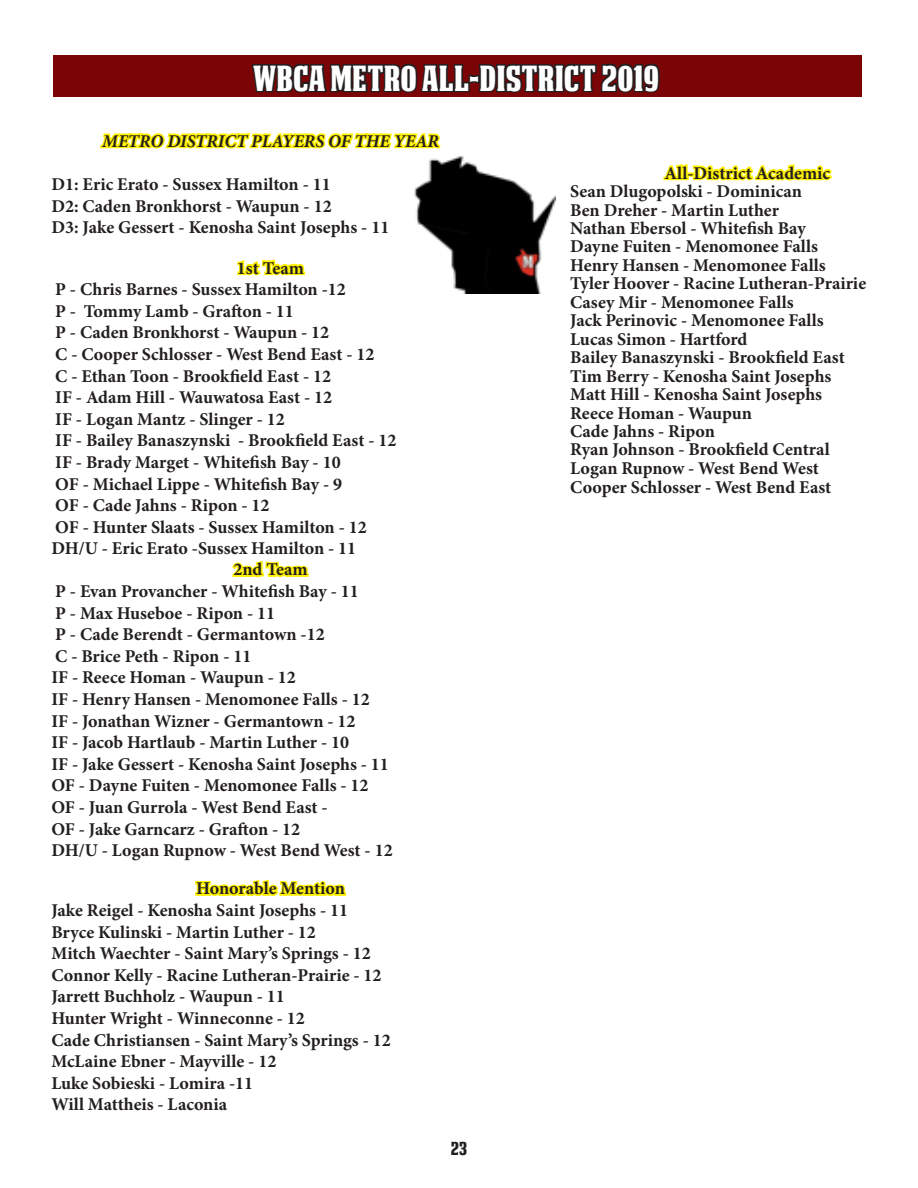
<style>
.page{position:relative;width:918px;height:1188px;background:#fff}
.page>*{position:absolute;margin:0;border:0;box-sizing:border-box;transform-origin:0 0}
.t1{font:34.5px "DEATHEMAACHNCV";color:#fff}
.t2{font:700 18px "Minion Pro";color:#231f20}
.t3{font:italic 700 18px "Minion Pro";color:#231f20}
.t4{font:18px "DEATHEMAACHNCV";color:#231f20}
</style>
<div class="page">
<div style="left:54px;top:55px;width:808px;height:41px;background:#7a0406"></div>
<svg style="left:237px;top:260px;width:69px;height:16px"></svg>
<svg style="left:232px;top:561px;width:77px;height:17px"></svg>
<svg style="left:195px;top:879px;width:152px;height:17px"></svg>
<svg style="left:98px;top:63px;width:736px;height:118px"></svg>
<img style="left:415px;top:153px;width:140px;height:141px">
<p class="t1" style="left:253px;top:58px;width:408px">WBCA METRO ALL-DISTRICT 2019</p>
<p class="t3" style="left:102px;top:128px;width:338px">METRO DISTRICT PLAYERS OF THE YEAR</p>
<p class="t2" style="left:51px;top:171px;width:281px">D1: Eric Erato - Sussex Hamilton - 11</p>
<p class="t2" style="left:51px;top:193px;width:282px">D2: Caden Bronkhorst - Waupun - 12</p>
<p class="t2" style="left:51px;top:215px;width:339px">D3: Jake Gessert - Kenosha Saint Josephs - 11</p>
<p class="t2" style="left:237px;top:255px;width:69px">1st Team</p>
<p class="t2" style="left:55px;top:277px;width:292px">P - Chris Barnes - Sussex Hamilton -12</p>
<p class="t2" style="left:55px;top:298px;width:240px">P - Tommy Lamb - Grafton - 11</p>
<p class="t2" style="left:55px;top:320px;width:275px">P - Caden Bronkhorst - Waupun - 12</p>
<p class="t2" style="left:55px;top:342px;width:321px">C - Cooper Schlosser - West Bend East - 12</p>
<p class="t2" style="left:55px;top:363px;width:277px">C - Ethan Toon - Brookfield East - 12</p>
<p class="t2" style="left:55px;top:385px;width:278px">IF - Adam Hill - Wauwatosa East - 12</p>
<p class="t2" style="left:55px;top:406px;width:231px">IF - Logan Mantz - Slinger - 12</p>
<p class="t2" style="left:55px;top:428px;width:343px">IF - Bailey Banaszynski - Brookfield East - 12</p>
<p class="t2" style="left:55px;top:450px;width:287px">IF - Brady Marget - Whitefish Bay - 10</p>
<p class="t2" style="left:55px;top:471px;width:288px">OF - Michael Lippe - Whitefish Bay - 9</p>
<p class="t2" style="left:55px;top:493px;width:216px">OF - Cade Jahns - Ripon - 12</p>
<p class="t2" style="left:55px;top:514px;width:313px">OF - Hunter Slaats - Sussex Hamilton - 12</p>
<p class="t2" style="left:51px;top:536px;width:306px">DH/U - Eric Erato -Sussex Hamilton - 11</p>
<p class="t2" style="left:233px;top:557px;width:76px">2nd Team</p>
<p class="t2" style="left:55px;top:579px;width:305px">P - Evan Provancher - Whitefish Bay - 11</p>
<p class="t2" style="left:55px;top:600px;width:221px">P - Max Huseboe - Ripon - 11</p>
<p class="t2" style="left:55px;top:622px;width:271px">P - Cade Berendt - Germantown -12</p>
<p class="t2" style="left:55px;top:643px;width:198px">C - Brice Peth - Ripon - 11</p>
<p class="t2" style="left:51px;top:665px;width:246px">IF - Reece Homan - Waupun - 12</p>
<p class="t2" style="left:51px;top:687px;width:320px">IF - Henry Hansen - Menomonee Falls - 12</p>
<p class="t2" style="left:51px;top:708px;width:306px">IF - Jonathan Wizner - Germantown - 12</p>
<p class="t2" style="left:51px;top:730px;width:299px">IF - Jacob Hartlaub - Martin Luther - 10</p>
<p class="t2" style="left:51px;top:751px;width:339px">IF - Jake Gessert - Kenosha Saint Josephs - 11</p>
<p class="t2" style="left:51px;top:773px;width:319px">OF - Dayne Fuiten - Menomonee Falls - 12</p>
<p class="t2" style="left:51px;top:795px;width:278px">OF - Juan Gurrola - West Bend East -</p>
<p class="t2" style="left:51px;top:816px;width:250px">OF - Jake Garncarz - Grafton - 12</p>
<p class="t2" style="left:51px;top:838px;width:343px">DH/U - Logan Rupnow - West Bend West - 12</p>
<p class="t2" style="left:196px;top:876px;width:150px">Honorable Mention</p>
<p class="t2" style="left:51px;top:897px;width:298px">Jake Reigel - Kenosha Saint Josephs - 11</p>
<p class="t2" style="left:51px;top:919px;width:266px">Bryce Kulinski - Martin Luther - 12</p>
<p class="t2" style="left:51px;top:941px;width:321px">Mitch Waechter - Saint Mary’s Springs - 12</p>
<p class="t2" style="left:51px;top:962px;width:332px">Connor Kelly - Racine Lutheran-Prairie - 12</p>
<p class="t2" style="left:51px;top:984px;width:235px">Jarrett Buchholz - Waupun - 11</p>
<p class="t2" style="left:51px;top:1005px;width:255px">Hunter Wright - Winneconne - 12</p>
<p class="t2" style="left:51px;top:1027px;width:341px">Cade Christiansen - Saint Mary’s Springs - 12</p>
<p class="t2" style="left:51px;top:1049px;width:226px">McLaine Ebner - Mayville - 12</p>
<p class="t2" style="left:51px;top:1070px;width:203px">Luke Sobieski - Lomira -11</p>
<p class="t2" style="left:51px;top:1092px;width:177px">Will Mattheis - Laconia</p>
<p class="t4" style="left:451px;top:1138px;width:18px">23</p>
<p class="t2" style="left:665px;top:160px;width:167px">All-District Academic</p>
<p class="t2" style="left:570px;top:179px;width:233px">Sean Dlugopolski - Dominican</p>
<p class="t2" style="left:570px;top:197px;width:210px">Ben Dreher - Martin Luther</p>
<p class="t2" style="left:570px;top:216px;width:237px">Nathan Ebersol - Whitefish Bay</p>
<p class="t2" style="left:570px;top:234px;width:249px">Dayne Fuiten - Menomonee Falls</p>
<p class="t2" style="left:570px;top:252px;width:257px">Henry Hansen - Menomonee Falls</p>
<p class="t2" style="left:570px;top:271px;width:298px">Tyler Hoover - Racine Lutheran-Prairie</p>
<p class="t2" style="left:570px;top:289px;width:225px">Casey Mir - Menomonee Falls</p>
<p class="t2" style="left:570px;top:308px;width:255px">Jack Perinovic - Menomonee Falls</p>
<p class="t2" style="left:570px;top:326px;width:179px">Lucas Simon - Hartford</p>
<p class="t2" style="left:570px;top:345px;width:276px">Bailey Banaszynski - Brookfield East</p>
<p class="t2" style="left:570px;top:363px;width:263px">Tim Berry - Kenosha Saint Josephs</p>
<p class="t2" style="left:570px;top:382px;width:253px">Matt Hill - Kenosha Saint Josephs</p>
<p class="t2" style="left:570px;top:400px;width:183px">Reece Homan - Waupun</p>
<p class="t2" style="left:570px;top:419px;width:146px">Cade Jahns - Ripon</p>
<p class="t2" style="left:570px;top:437px;width:261px">Ryan Johnson - Brookfield Central</p>
<p class="t2" style="left:570px;top:455px;width:250px">Logan Rupnow - West Bend West</p>
<p class="t2" style="left:570px;top:475px;width:263px">Cooper Schlosser - West Bend East</p>
</div>
